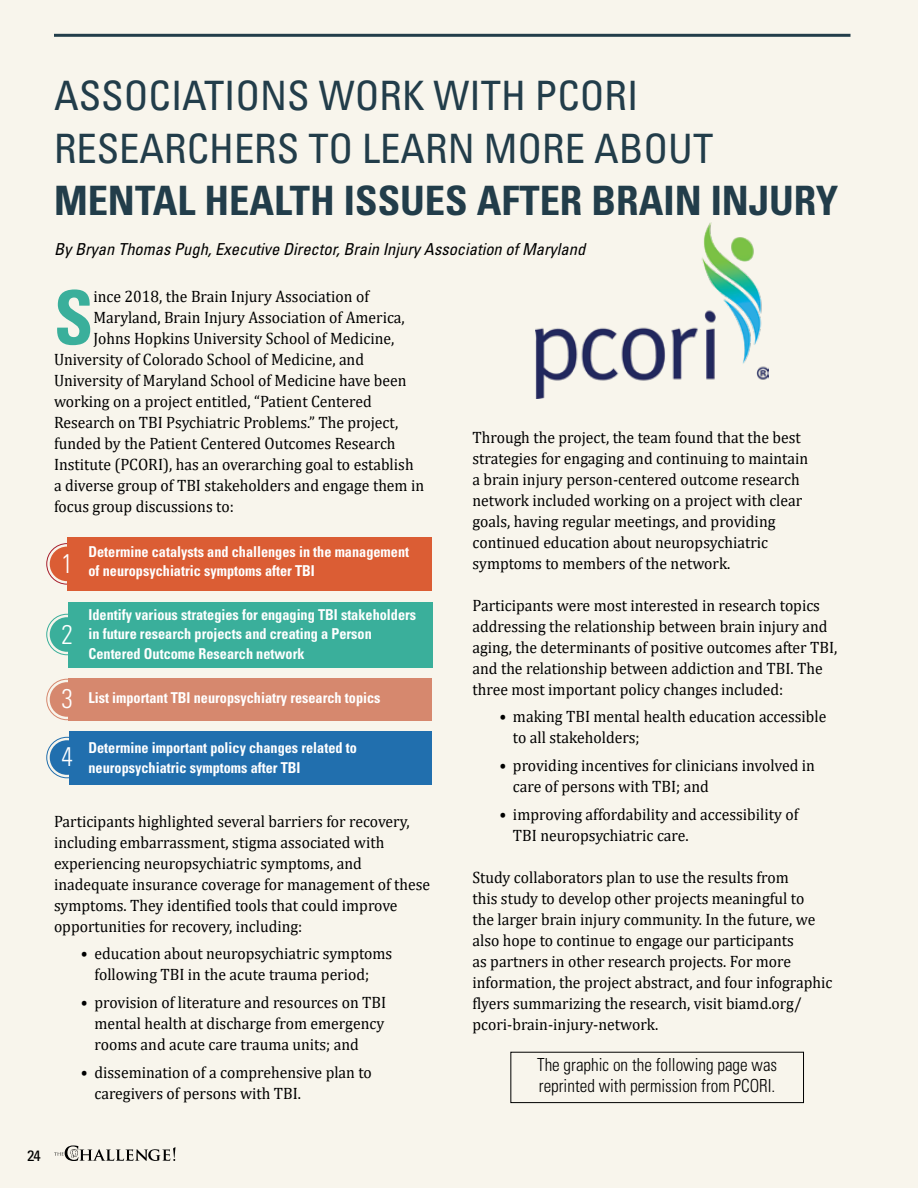
<style>
.page{position:relative;width:918px;height:1188px;background:#f8f5ec}
.page>*{position:absolute;margin:0;border:0;box-sizing:border-box;transform-origin:0 0}
.t1{font:700 condensed 74.7px "Univers LT Std";color:#3aaf9b;scale:.95 1}
.t2{font:condensed 40.5px/52.5px "Univers LT Std";color:#223d4a}
.t3{font:700 condensed 40.5px "Univers LT Std";color:#223d4a}
.t4{font:300 condensed 27px/58.7px "Univers LT Std";color:#fff;scale:.95 1}
.t5{font:300 condensed 18px/21px "Univers LT Std";color:#000;scale:.95 1}
.t6{font:16.5px/21px "Cambria";color:#000;scale:.95 1}
.t7{font:italic condensed 16.5px "Univers LT Std";color:#000}
.t8{font:700 condensed 15px/19.5px "Univers LT Std";color:#fff;scale:.95 1}
.t9{font:condensed 15px "Univers LT Std";color:#000;scale:1.1 1}
</style>
<div class="page">
<div style="left:46px;top:543px;width:42px;height:42px;border:1px solid #a71e2d;border-radius:50%"></div>
<div style="left:46px;top:614px;width:42px;height:41px;border:1px solid #3aaf9b;border-radius:50%"></div>
<div style="left:46px;top:679px;width:42px;height:41px;border:1px solid #d6886e;border-radius:50%"></div>
<div style="left:46px;top:737px;width:42px;height:41px;border:1px solid #216fae;border-radius:50%"></div>
<div style="left:68px;top:537px;width:364px;height:54px;background:#db5d34"></div>
<div style="left:50px;top:547px;width:34px;height:34px;background:#db5d34;border-radius:50%"></div>
<div style="left:68px;top:602px;width:365px;height:65px;background:#3aaf9b"></div>
<div style="left:68px;top:678px;width:364px;height:43px;background:#d6886e"></div>
<div style="left:69px;top:731px;width:363px;height:54px;background:#216fae"></div>
<img style="left:536px;top:222px;width:233px;height:177px">
<div style="left:510px;top:1052px;width:294px;height:51px;border:1px solid #000"></div>
<div style="left:50px;top:617px;width:34px;height:35px;background:#3aaf9b;border-radius:50%"></div>
<div style="left:50px;top:682px;width:34px;height:35px;background:#d6886e;border-radius:50%"></div>
<div style="left:50px;top:740px;width:34px;height:35px;background:#216fae;border-radius:50%"></div>
<hr style="left:54px;top:34px;width:796px;height:3px;background:#223d4a">
<svg style="left:54px;top:1145px;width:122px;height:16px"></svg>
<h2 class="t2" style="left:54px;top:69px;width:661px">ASSOCIATIONS WORK WITH PCORI<br>RESEARCHERS TO LEARN MORE ABOUT</h2>
<h2 class="t3" style="left:54px;top:176px;width:786px">MENTAL HEALTH ISSUES AFTER BRAIN INJURY</h2>
<p class="t7" style="left:54px;top:239px;width:533px">By Bryan Thomas Pugh, Executive Director, Brain Injury Association of Maryland</p>
<h1 class="t1" style="left:54px;top:272px;width:43px">S</h1>
<p class="t6" style="left:93px;top:286px;width:292px">ince 2018, the Brain Injury Association of</p>
<p class="t6" style="left:93px;top:307px;width:329px">Maryland, Brain Injury Association of America,</p>
<p class="t6" style="left:93px;top:328px;width:318px">Johns Hopkins University School of Medicine,</p>
<p class="t6" style="left:54px;top:349px;width:328px">University of Colorado School of Medicine, and</p>
<p class="t6" style="left:54px;top:370px;width:373px">University of Maryland School of Medicine have been</p>
<p class="t6" style="left:54px;top:391px;width:336px">working on a project entitled, “Patient Centered</p>
<p class="t6" style="left:54px;top:412px;width:364px">Research on TBI Psychiatric Problems.” The project,</p>
<p class="t6" style="left:54px;top:433px;width:361px">funded by the Patient Centered Outcomes Research</p>
<p class="t6" style="left:54px;top:454px;width:380px">Institute (PCORI), has an overarching goal to establish</p>
<p class="t6" style="left:54px;top:475px;width:391px">a diverse group of TBI stakeholders and engage them in</p>
<p class="t6" style="left:54px;top:496px;width:191px">focus group discussions to:</p>
<h3 class="t4" style="left:62px;top:534px;width:13px">1</h3>
<h3 class="t4" style="left:62px;top:605px;width:13px">2</h3>
<h3 class="t4" style="left:62px;top:669px;width:13px">3<br>4</h3>
<p class="t8" style="left:88px;top:541px;width:339px">Determine catalysts and challenges in the management of neuropsychiatric symptoms after TBI</p>
<p class="t8" style="left:88px;top:604px;width:346px">Identify various strategies for engaging TBI stakeholders in future research projects and creating a Person<br>Centered Outcome Research network</p>
<p class="t8" style="left:88px;top:688px;width:309px">List important TBI neuropsychiatry research topics</p>
<p class="t8" style="left:88px;top:738px;width:284px">Determine important policy changes related to neuropsychiatric symptoms after TBI</p>
<p class="t6" style="left:54px;top:810px;width:398px">Participants highlighted several barriers for recovery, including embarrassment, stigma associated with experiencing neuropsychiatric symptoms, and inadequate insurance coverage for management of these symptoms. They identified tools that could improve opportunities for recovery, including:</p>
<p class="t6" style="left:81px;top:943px;width:329px;text-align:center">• education about neuropsychiatric symptoms following TBI in the acute trauma period;</p>
<p class="t6" style="left:94px;top:992px;width:309px;text-align:justify;text-indent:-13px">• provision of literature and resources on TBI mental health at discharge from emergency rooms and acute care trauma units; and</p>
<p class="t6" style="left:94px;top:1062px;width:294px;text-indent:-13px">• dissemination of a comprehensive plan to caregivers of persons with TBI.</p>
<p class="t6" style="left:472px;top:426px;width:355px">Through the project, the team found that the best strategies for engaging and continuing to maintain a brain injury person-centered outcome research network included working on a project with clear goals, having regular meetings, and providing continued education about neuropsychiatric symptoms to members of the network.</p>
<p class="t6" style="left:472px;top:595px;width:386px">Participants were most interested in research topics addressing the relationship between brain injury and aging, the determinants of positive outcomes after TBI, and the relationship between addiction and TBI. The three most important policy changes included:</p>
<p class="t6" style="left:513px;top:706px;width:331px;text-indent:-13px">• making TBI mental health education accessible to all stakeholders;</p>
<p class="t6" style="left:513px;top:755px;width:319px;text-indent:-13px">• providing incentives for clinicians involved in care of persons with TBI; and</p>
<p class="t6" style="left:513px;top:804px;width:302px;text-indent:-13px">• improving affordability and accessibility of<br>TBI neuropsychiatric care.</p>
<p class="t6" style="left:472px;top:867px;width:380px">Study collaborators plan to use the results from<br>this study to develop other projects meaningful to<br>the larger brain injury community. In the future, we also hope to continue to engage our participants<br>as partners in other research projects. For more information, the project abstract, and four infographic flyers summarizing the research, visit biamd.org/ pcori-brain-injury-network.</p>
<p class="t5" style="left:537px;top:1055px;width:254px">The graphic on the following page was reprinted with permission from PCORI.</p>
<p class="t9" style="left:27px;top:1146px;width:14px">24</p>
</div>
